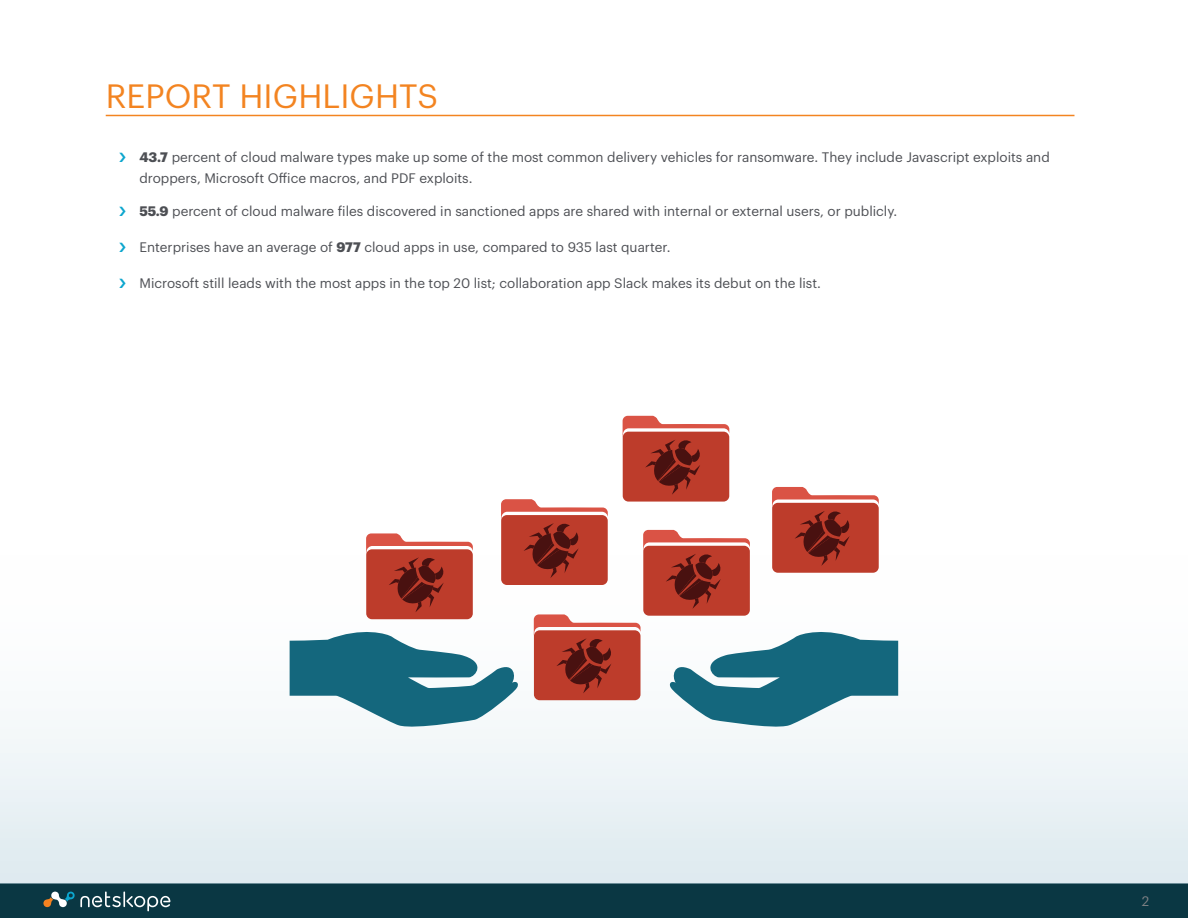
<style>
.page{position:relative;width:1188px;height:918px;background:#fff}
.page>*{position:absolute;margin:0;border:0;box-sizing:border-box;transform-origin:0 0}
.Main_Titles{font:33px "Graphik";letter-spacing:.005em;color:#f38421}
.t1{font:13.5px/21px "Graphik";color:#4d4f54}
.t2{font:13.5px "Graphik";color:#808285}
.s1{font-weight:700}
</style>
<div class="page">
<div style="left:0;top:883px;width:1188px;height:35px;background:#0a3743"></div>
<div style="left:0;top:487px;width:1188px;height:396px;background:linear-gradient(to bottom,#fff,#e3edf2)"></div>
<svg style="left:43px;top:891px;width:127px;height:20px"></svg>
<hr style="left:106px;top:115px;width:968px;height:1px;background:#f38421">
<svg style="left:290px;top:416px;width:608px;height:314px"></svg>
<p class="Main_Titles" style="left:106px;top:71px;width:334px">REPORT HIGHLIGHTS</p>
<p class="t1" style="left:139px;top:145px;width:912px"><span class="s1">43.7</span> percent of cloud malware types make up some of the most common delivery vehicles for ransomware. They include Javascript exploits and droppers, Microsoft Office macros, and PDF exploits.</p>
<p class="t1" style="left:139px;top:199px;width:759px"><span class="s1">55.9</span> percent of cloud malware files discovered in sanctioned apps are shared with internal or external users, or publicly.</p>
<p class="t1" style="left:139px;top:235px;width:533px">Enterprises have an average of <span class="s1">977</span> cloud apps in use, compared to 935 last quarter.</p>
<p class="t1" style="left:139px;top:271px;width:683px">Microsoft still leads with the most apps in the top 20 list; collaboration app Slack makes its debut on the list.</p>
<p class="t2" style="left:1142px;top:891px;width:9px">2</p>
</div>
